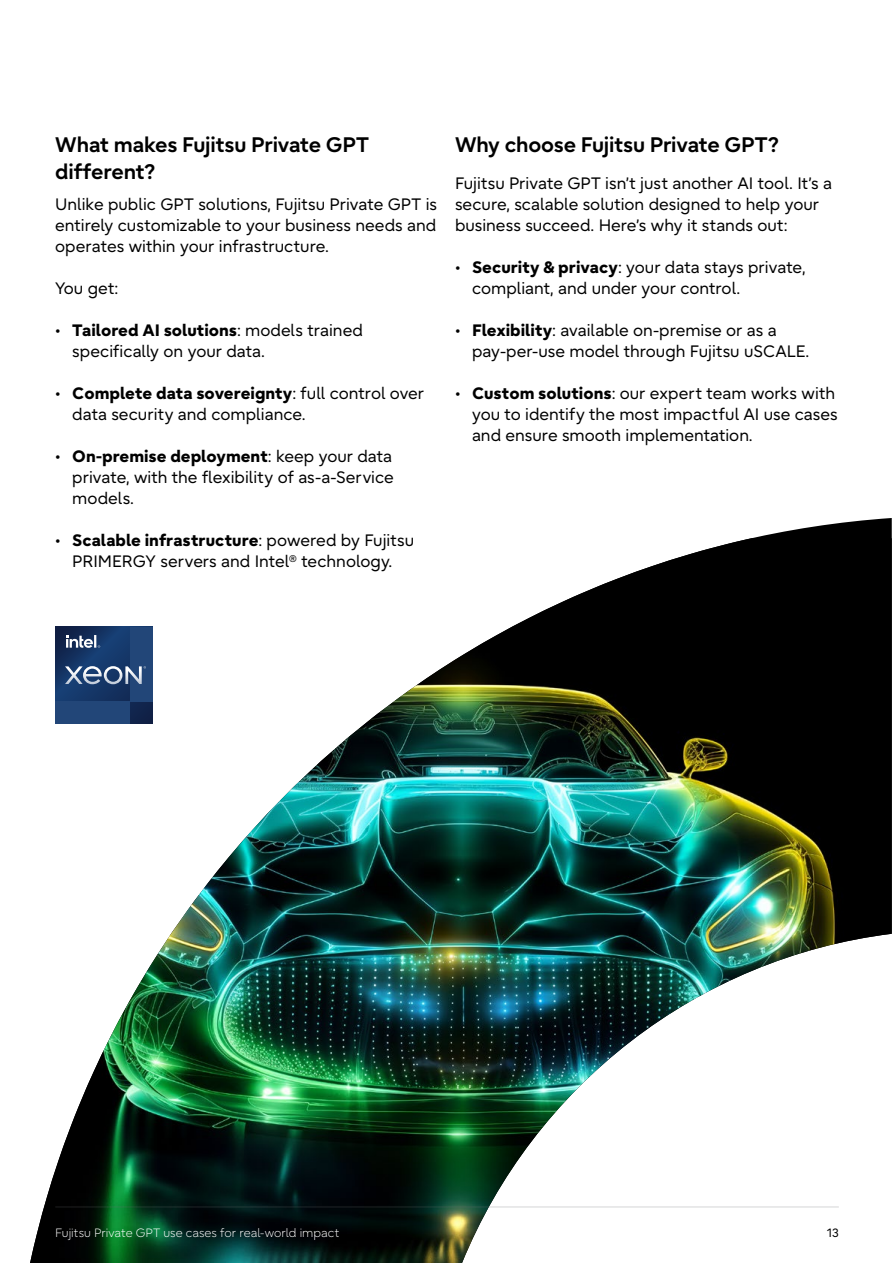
<style>
.page{position:relative;width:893px;height:1263px;background:#fff}
.page>*{position:absolute;margin:0;border:0;box-sizing:border-box;transform-origin:0 0}
.t1{font:700 21px/27px "Fujitsu Infinity Pro";letter-spacing:-.01em;color:#000}
.t2{font:16.5px/21px "Fujitsu Infinity Pro";color:#000}
.t3{font:300 12px "Fujitsu Infinity Pro";color:#fff}
.t4{font:12px "Fujitsu Infinity Pro";color:#000}
.s1{font-weight:800}
</style>
<div class="page">
<img style="left:30px;top:538px;width:862px;height:725px">
<svg style="left:55px;top:626px;width:98px;height:98px;background:#133261"></svg>
<div style="left:130px;top:626px;width:23px;height:75px;background:#224678"></div>
<div style="left:55px;top:701px;width:75px;height:23px;background:#224678"></div>
<svg style="left:66px;top:635px;width:34px;height:13px"></svg>
<svg style="left:65px;top:666px;width:81px;height:18px"></svg>
<hr style="left:55px;top:1206px;width:784px;height:2px;background:#6d6e70">
<p class="t1" style="left:55px;top:131px;width:315px">What makes Fujitsu Private GPT different?</p>
<p class="t2" style="left:55px;top:194px;width:383px;text-align:justify">Unlike public GPT solutions, Fujitsu Private GPT is entirely customizable to your business needs and operates within your infrastructure.</p>
<p class="t2" style="left:55px;top:278px;width:64px">You get:</p>
<p class="t2" style="left:72px;top:320px;width:292px;text-indent:-17px">• <span class="s1">Tailored AI solutions</span>: models trained specifically on your data.</p>
<p class="t2" style="left:72px;top:383px;width:353px;text-indent:-17px">• <span class="s1">Complete data sovereignty</span>: full control over data security and compliance.</p>
<p class="t2" style="left:72px;top:446px;width:323px;text-align:justify;text-indent:-17px">• <span class="s1">On-premise deployment</span>: keep your data private, with the flexibility of as-a-Service models.</p>
<p class="t2" style="left:55px;top:530px;width:360px;text-align:center">• <span class="s1">Scalable infrastructure</span>: powered by Fujitsu<br>PRIMERGY servers and Intel<sup>®</sup> technology.</p>
<p class="t1" style="left:455px;top:131px;width:325px">Why choose Fujitsu Private GPT?</p>
<p class="t2" style="left:455px;top:173px;width:379px">Fujitsu Private GPT isn’t just another AI tool. It’s a secure, scalable solution designed to help your business succeed. Here’s why it stands out:</p>
<p class="t2" style="left:472px;top:257px;width:335px;text-indent:-17px">• <span class="s1">Security &amp; privacy</span>: your data stays private, compliant, and under your control.</p>
<p class="t2" style="left:472px;top:320px;width:339px;text-indent:-17px">• <span class="s1">Flexibility</span>: available on-premise or as a pay-per-use model through Fujitsu uSCALE.</p>
<p class="t2" style="left:472px;top:383px;width:367px;text-indent:-17px">• <span class="s1">Custom solutions</span>: our expert team works with you to identify the most impactful AI use cases and ensure smooth implementation.</p>
<p class="t3" style="left:55px;top:1226px;width:286px">Fujitsu Private GPT use cases for real-world impact</p>
<p class="t4" style="left:827px;top:1225px;width:13px">13</p>
</div>
